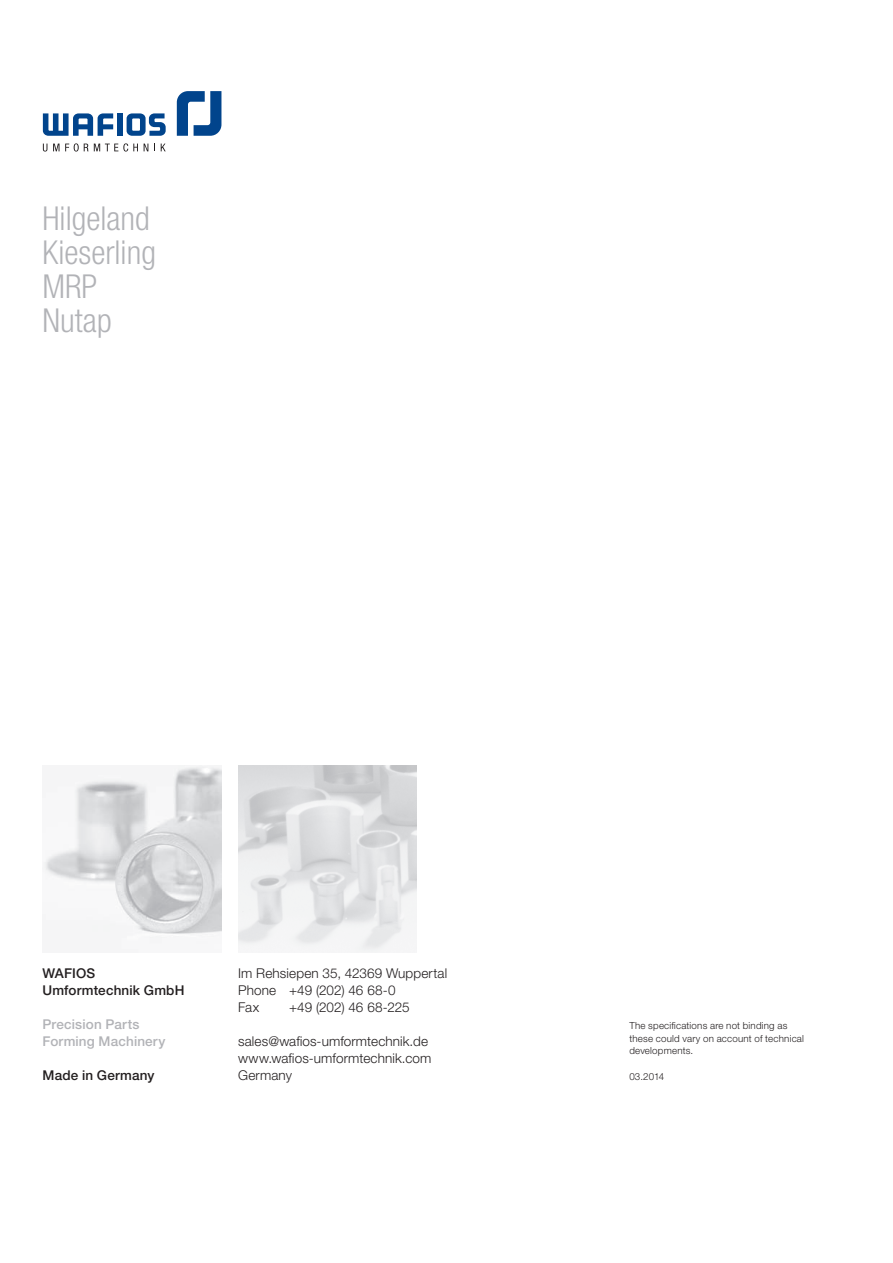
<style>
.page{position:relative;width:893px;height:1263px;background:#fff}
.page>*{position:absolute;margin:0;border:0;box-sizing:border-box;transform-origin:0 0}
.t1{font:300 condensed 33px/34px "Helvetica Neue LTCE";color:#b2b3b7}
.t2{font:300 13.5px/17px "Helvetica Neue LT";letter-spacing:.01em;color:#231f20}
.t3{font:500 13.5px/17px "Helvetica Neue LT";letter-spacing:.01em;color:#231f20}
.t4{font:500 13.5px/17px "Helvetica Neue LT";letter-spacing:.01em;color:#b2b3b7}
.t5{font:300 9.75px/12.8px "Helvetica Neue LT";letter-spacing:.02em;color:#231f20}
</style>
<div class="page">
<svg style="left:43px;top:113px;width:70px;height:23px"></svg>
<div style="left:117px;top:113px;width:6px;height:23px;background:#01448c"></div>
<svg style="left:127px;top:113px;width:39px;height:23px"></svg>
<svg style="left:177px;top:91px;width:44px;height:45px"></svg>
<svg style="left:43px;top:144px;width:4px;height:8px"></svg>
<svg style="left:53px;top:143px;width:85px;height:9px"></svg>
<svg style="left:144px;top:144px;width:4px;height:7px"></svg>
<svg style="left:161px;top:144px;width:5px;height:7px"></svg>
<img style="left:44px;top:765px;width:177px;height:173px">
<img style="left:238px;top:765px;width:179px;height:187px">
<h1 class="t1" style="left:43px;top:201px;width:115px">Hilgeland<br>Kieserling<br>MRP<br>Nutap</h1>
<p class="t3" style="left:43px;top:965px;width:143px">WAFIOS<br>Umformtechnik GmbH</p>
<p class="t4" style="left:43px;top:1016px;width:124px">Precision Parts<br>Forming Machinery</p>
<p class="t3" style="left:43px;top:1067px;width:113px">Made in Germany</p>
<p class="t2" style="left:238px;top:964px;width:211px">Im Rehsiepen 35, 42369 Wuppertal<br>Phone +49 (202) 46 68-0<br>Fax</p>
<p class="t2" style="left:289px;top:998px;width:122px">+49 (202) 46 68-225</p>
<p class="t2" style="left:238px;top:1032px;width:195px">sales@wafios-umformtechnik.de www.wafios-umformtechnik.com<br>Germany</p>
<p class="t5" style="left:629px;top:1019px;width:176px">The specifications are not binding as these could vary on account of technical developments.</p>
<p class="t5" style="left:629px;top:1070px;width:37px">03.2014</p>
</div>
